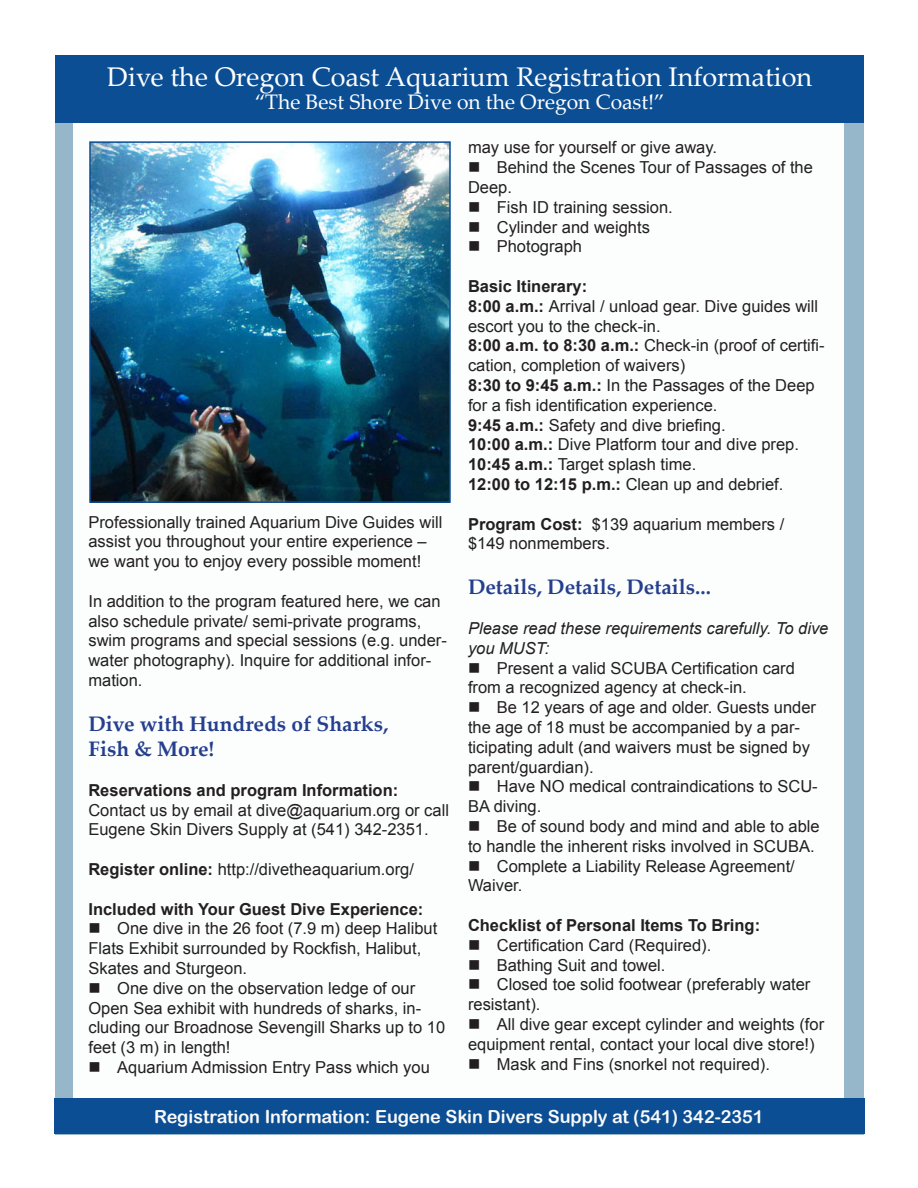
<style>
.page{position:relative;width:918px;height:1188px;background:#fff}
.page>*{position:absolute;margin:0;border:0;box-sizing:border-box;transform-origin:0 0}
.t1{font:27px "Palatino Linotype";color:#fff}
.t2{font:700 21px "Palatino Linotype";color:#253f8e}
.t3{font:21px "Palatino Linotype";color:#fff}
.t4{font:18px "Arial Rounded MT Bold";color:#fafafa}
.t5{font:16.5px/19.8px "Arial";color:#231f20}
.t6{font:700 16.5px "Arial";color:#231f20}
.t7{font:italic 16.5px/19.8px "Arial";color:#231f20}
.s1{font-weight:700}
</style>
<div class="page">
<div style="left:56px;top:56px;width:808px;height:1078px;background:#95b7c9"></div>
<div style="left:73px;top:92px;width:771px;height:1026px;background:#fcfefe"></div>
<div style="left:56px;top:56px;width:808px;height:67px;background:#0b4e93"></div>
<div style="left:54px;top:1098px;width:810px;height:36px;background:#0b4e93"></div>
<img style="left:92px;top:144px;width:356px;height:356px">
<div style="left:89px;top:141px;width:362px;height:362px;border:2px solid #0b4e93"></div>
<p class="t1" style="left:107px;top:57px;width:706px">Dive the Oregon Coast Aquarium Registration Information</p>
<p class="t3" style="left:255px;top:87px;width:412px">“The Best Shore Dive on the Oregon Coast!”</p>
<p class="t5" style="left:88px;top:512px;width:355px">Professionally trained Aquarium Dive Guides will assist you throughout your entire experience – we want you to enjoy every possible moment!</p>
<p class="t5" style="left:88px;top:591px;width:360px">In addition to the program featured here, we can also schedule private/ semi-private programs, swim programs and special sessions (e.g. under&shy;water photography). Inquire for additional infor&shy;mation.</p>
<p class="t2" style="left:88px;top:709px;width:301px">Dive with Hundreds of Sharks,</p>
<p class="t2" style="left:88px;top:734px;width:128px">Fish &amp; More!</p>
<p class="t6" style="left:88px;top:779px;width:311px">Reservations and program Information:</p>
<p class="t5" style="left:88px;top:800px;width:362px">Contact us by email at dive@aquarium.org or call<br>Eugene Skin Divers Supply at (541) 342-2351.</p>
<p class="t5" style="left:88px;top:859px;width:327px"><span class="s1">Register online:</span> http://divetheaquarium.org/</p>
<p class="t6" style="left:88px;top:898px;width:336px">Included with Your Guest Dive Experience:</p>
<p class="t5" style="left:88px;top:919px;width:350px">■ One dive in the 26 foot (7.9 m) deep Halibut<br>Flats Exhibit surrounded by Rockfish, Halibut,<br>Skates and Sturgeon.</p>
<p class="t5" style="left:88px;top:978px;width:358px">■ One dive on the observation ledge of our Open Sea exhibit with hundreds of sharks, in&shy;cluding our Broadnose Sevengill Sharks up to 10 feet (3 m) in length!</p>
<p class="t5" style="left:88px;top:1057px;width:343px">■ Aquarium Admission Entry Pass which you</p>
<p class="t5" style="left:468px;top:138px;width:251px">may use for yourself or give away.</p>
<p class="t5" style="left:468px;top:158px;width:346px">■ Behind the Scenes Tour of Passages of the<br>Deep.</p>
<p class="t5" style="left:468px;top:197px;width:206px">■ Fish ID training session.</p>
<p class="t5" style="left:468px;top:217px;width:183px">■ Cylinder and weights</p>
<p class="t5" style="left:468px;top:237px;width:116px">■ Photograph</p>
<p class="t6" style="left:468px;top:275px;width:121px">Basic Itinerary:</p>
<p class="t5" style="left:468px;top:296px;width:352px"><span class="s1">8:00 a.m.:</span> Arrival / unload gear. Dive guides will escort you to the check-in.</p>
<p class="t5" style="left:468px;top:336px;width:358px"><span class="s1">8:00 a.m. to 8:30 a.m.:</span> Check-in (proof of certifi&shy;cation, completion of waivers)</p>
<p class="t5" style="left:468px;top:375px;width:348px"><span class="s1">8:30 to 9:45 a.m.:</span> In the Passages of the Deep for a fish identification experience.</p>
<p class="t5" style="left:468px;top:415px;width:259px"><span class="s1">9:45 a.m.:</span> Safety and dive briefing.</p>
<p class="t5" style="left:468px;top:435px;width:333px"><span class="s1">10:00 a.m.:</span> Dive Platform tour and dive prep.</p>
<p class="t5" style="left:468px;top:455px;width:230px"><span class="s1">10:45 a.m.:</span> Target splash time.</p>
<p class="t5" style="left:468px;top:474px;width:317px"><span class="s1">12:00 to 12:15 p.m.:</span> Clean up and debrief.</p>
<p class="t5" style="left:468px;top:514px;width:318px"><span class="s1">Program Cost:</span> $139 aquarium members /</p>
<p class="t5" style="left:468px;top:534px;width:144px">$149 nonmembers.</p>
<p class="t2" style="left:468px;top:572px;width:245px">Details, Details, Details...</p>
<p class="t7" style="left:468px;top:619px;width:362px">Please read these requirements carefully. To dive you MUST:</p>
<p class="t5" style="left:468px;top:658px;width:328px">■ Present a valid SCUBA Certification card from a recognized agency at check-in.</p>
<p class="t5" style="left:468px;top:698px;width:350px">■ Be 12 years of age and older. Guests under the age of 18 must be accompanied by a par&shy;ticipating adult (and waivers must be signed by parent/guardian).</p>
<p class="t5" style="left:468px;top:777px;width:351px">■ Have NO medical contraindications to SCU-<br>BA diving.</p>
<p class="t5" style="left:468px;top:816px;width:353px">■ Be of sound body and mind and able to able to handle the inherent risks involved in SCUBA.</p>
<p class="t5" style="left:468px;top:856px;width:328px">■ Complete a Liability Release Agreement/<br>Waiver.</p>
<p class="t6" style="left:468px;top:914px;width:294px">Checklist of Personal Items To Bring:</p>
<p class="t5" style="left:468px;top:935px;width:245px">■ Certification Card (Required).</p>
<p class="t5" style="left:468px;top:955px;width:199px">■ Bathing Suit and towel.</p>
<p class="t5" style="left:468px;top:975px;width:344px">■ Closed toe solid footwear (preferably water resistant).</p>
<p class="t5" style="left:468px;top:1014px;width:358px">■ All dive gear except cylinder and weights (for equipment rental, contact your local dive store!)</p>
<p class="t5" style="left:468px;top:1054px;width:304px">■ Mask and Fins (snorkel not required).</p>
<p class="t4" style="left:154px;top:1106px;width:611px">Registration Information: Eugene Skin Divers Supply at (541) 342-2351</p>
</div>
